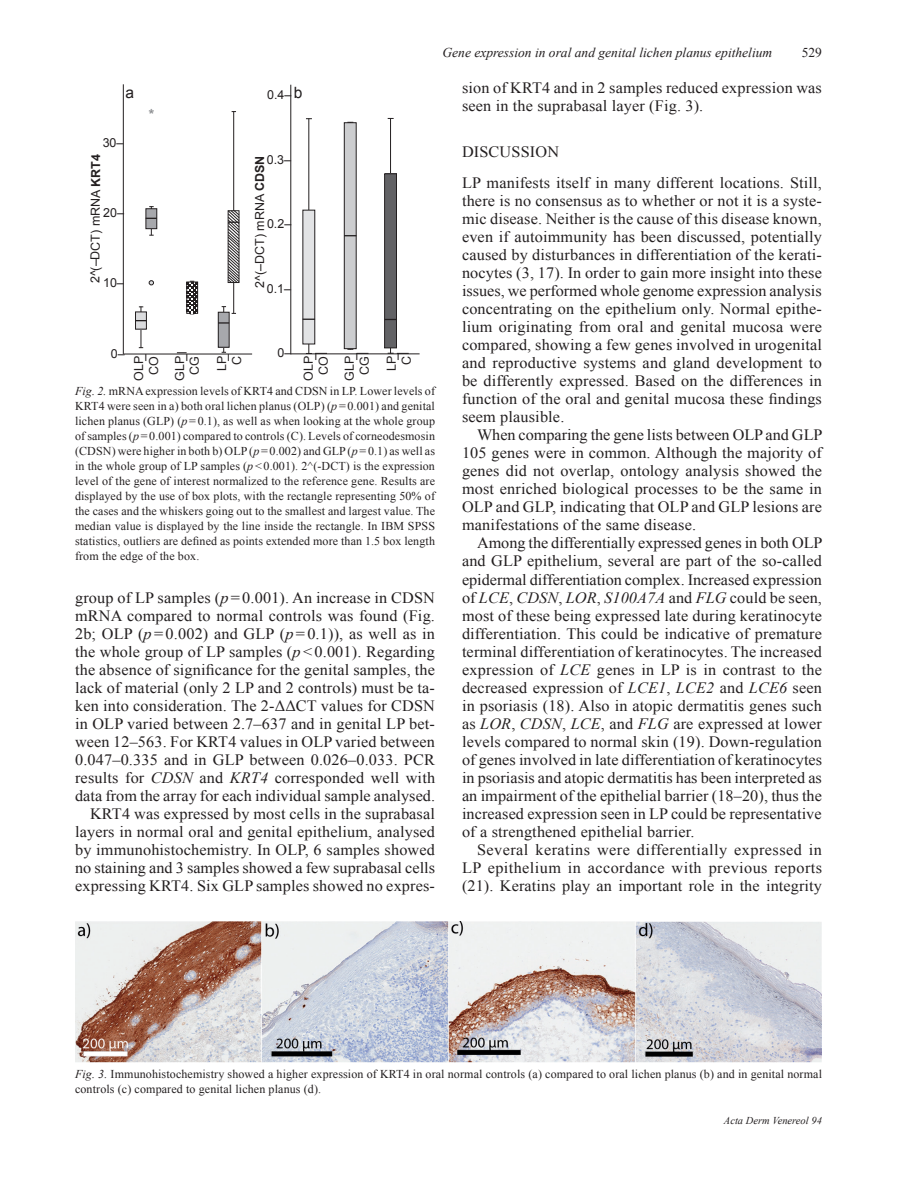
<style>
.page{position:relative;width:897px;height:1196px;background:#fff}
.page>*{position:absolute;margin:0;border:0;box-sizing:border-box;transform-origin:0 0}
.t1{font:15.75px/18px "Times New Roman";letter-spacing:.01em;color:#231f20;text-align:justify}
.t2{font:15.6px "Arial";color:#231f20}
.t3{font:700 13.95px "Arial";color:#8b8d90}
.t4{font:italic 13.5px "Times New Roman";color:#231f20}
.t5{font:13.5px "Times New Roman";color:#231f20}
.t6{font:12.45px/15px "Arial";color:#231f20;text-align:center}
.t7{font:12px/15px "Times New Roman";letter-spacing:.01em;color:#231f20;text-align:justify}
.t8{font:italic 10.5px "Times New Roman";color:#231f20}
.s1{font-weight:700}
.s2{font-style:italic}
</style>
<div class="page">
<hr style="left:308px;top:118px;width:1px;height:235px;background:#231f20">
<hr style="left:390px;top:118px;width:1px;height:235px;background:#231f20">
<hr style="left:233px;top:111px;width:1px;height:202px;background:#231f20">
<hr style="left:223px;top:306px;width:1px;height:46px;background:#231f20">
<hr style="left:141px;top:306px;width:1px;height:42px;background:#231f20">
<hr style="left:123px;top:84px;width:1px;height:270px;background:#231f20">
<hr style="left:124px;top:353px;width:128px;height:1px;background:#231f20">
<svg style="left:146px;top:206px;width:11px;height:30px"></svg>
<div style="left:135px;top:312px;width:11px;height:17px;background:#dbdcde"></div>
<div style="left:135px;top:311px;width:12px;height:18px;border:1px solid #231f20"></div>
<svg style="left:135px;top:320px;width:12px;height:1px"></svg>
<svg style="left:149px;top:280px;width:5px;height:5px"></svg>
<svg style="left:186px;top:281px;width:12px;height:33px"></svg>
<div style="left:218px;top:312px;width:11px;height:35px;background:#a7a8ac"></div>
<div style="left:218px;top:312px;width:11px;height:35px;border:1px solid #231f20"></div>
<hr style="left:290px;top:85px;width:1px;height:269px;background:#231f20">
<hr style="left:291px;top:353px;width:128px;height:1px;background:#231f20">
<div style="left:303px;top:210px;width:12px;height:134px;background:#e2e3e5"></div>
<div style="left:302px;top:209px;width:13px;height:135px;border:1px solid #231f20"></div>
<svg style="left:302px;top:318px;width:13px;height:2px"></svg>
<div style="left:344px;top:123px;width:12px;height:225px;background:#cccdcf"></div>
<div style="left:344px;top:122px;width:12px;height:227px;border:1px solid #231f20"></div>
<svg style="left:344px;top:235px;width:12px;height:1px"></svg>
<svg style="left:347px;top:349px;width:21px;height:5px"></svg>
<div style="left:384px;top:174px;width:12px;height:174px;background:#626265"></div>
<div style="left:384px;top:173px;width:13px;height:175px;border:1px solid #231f20"></div>
<svg style="left:384px;top:319px;width:13px;height:1px"></svg>
<svg style="left:387px;top:352px;width:21px;height:2px"></svg>
<svg style="left:227px;top:209px;width:13px;height:75px"></svg>
<img style="left:75px;top:921px;width:746px;height:140px">
<p class="t4" style="left:442px;top:43px;width:331px">Gene expression in oral and genital lichen planus epithelium</p>
<p class="t5" style="left:801px;top:43px;width:22px">529</p>
<p class="t2" style="left:125px;top:82px;width:10px">a</p>
<p class="t2" style="left:293px;top:82px;width:10px">b</p>
<p class="t6" style="left:267px;top:88px;width:26px">0.4–</p>
<p class="t6" style="left:103px;top:136px;width:22px">30–</p>
<p class="t3" style="left:149px;top:105px;width:7px">*</p>
<p class="t6" style="left:88px;top:283px;width:130px;rotate:-90deg">2^(–DCT) mRNA <span class="s1">KRT4</span></p>
<p class="t6" style="left:252px;top:288px;width:133px;rotate:-90deg">2^(–DCT) mRNA <span class="s1">CDSN</span></p>
<p class="t6" style="left:267px;top:152px;width:26px">0.3–</p>
<p class="t6" style="left:103px;top:205px;width:22px">20–</p>
<p class="t6" style="left:267px;top:216px;width:26px">0.2–</p>
<p class="t6" style="left:103px;top:275px;width:22px">10–</p>
<p class="t6" style="left:267px;top:281px;width:26px">0.1–</p>
<p class="t6" style="left:111px;top:346px;width:15px">0–</p>
<p class="t6" style="left:277px;top:345px;width:15px">0–</p>
<p class="t6" style="left:131px;top:380px;width:26px;rotate:-90deg">OLP<br>CO</p>
<p class="t6" style="left:172px;top:381px;width:26px;rotate:-90deg">GLP<br>CG</p>
<p class="t6" style="left:214px;top:371px;width:17px;rotate:-90deg">LP<br>C</p>
<p class="t6" style="left:307px;top:360px;width:8px;rotate:-90deg">–</p>
<p class="t6" style="left:348px;top:360px;width:8px;rotate:-90deg">–</p>
<p class="t6" style="left:389px;top:360px;width:8px;rotate:-90deg">–</p>
<p class="t6" style="left:137px;top:361px;width:8px;rotate:-90deg">–</p>
<p class="t6" style="left:178px;top:361px;width:8px;rotate:-90deg">–</p>
<p class="t6" style="left:220px;top:361px;width:8px;rotate:-90deg">–</p>
<p class="t6" style="left:301px;top:380px;width:26px;rotate:-90deg">OLP<br>CO</p>
<p class="t6" style="left:342px;top:381px;width:26px;rotate:-90deg">GLP<br>CG</p>
<p class="t6" style="left:384px;top:371px;width:17px;rotate:-90deg">LP<br>C</p>
<p class="t7" style="left:75px;top:383px;width:361px"><span class="s2">Fig. 2.</span> mRNA expression levels of KRT4 and CDSN in LP. Lower levels of KRT4 were seen in a) both oral lichen planus (OLP) (<span class="s2">p</span> = 0.001) and genital lichen planus (GLP) (<span class="s2">p</span> = 0.1), as well as when looking at the whole group of samples (<span class="s2">p</span> = 0.001) compared to controls (C). Levels of corneodesmosin (CDSN) were higher in both b) OLP (<span class="s2">p</span> = 0.002) and GLP (<span class="s2">p</span> = 0.1) as well as in the whole group of LP samples (<span class="s2">p</span> &lt; 0.001). 2^(-DCT) is the expression level of the gene of interest normalized to the reference gene. Results are displayed by the use of box plots, with the rectangle representing 50% of the cases and the whiskers going out to the smallest and largest value. The median value is displayed by the line inside the rectangle. In IBM SPSS statistics, outliers are defined as points extended more than 1.5 box length from the edge of the box.</p>
<p class="t1" style="left:75px;top:588px;width:361px;text-align:right">group of LP samples (<span class="s2">p</span> = 0.001). An increase in CDSN mRNA compared to normal controls was found (Fig.<br>2b; OLP (<span class="s2">p</span> = 0.002) and GLP (<span class="s2">p</span> = 0.1)), as well as in the whole group of LP samples (<span class="s2">p</span> &lt; 0.001). Regarding the absence of significance for the genital samples, the lack of material (only 2 LP and 2 controls) must be ta&shy;ken into consideration. The 2-ΔΔCT values for CDSN in OLP varied between 2.7–637 and in genital LP bet&shy;ween 12–563. For KRT4 values in OLP varied between 0.047–0.335 and in GLP between 0.026–0.033. PCR results for <span class="s2">CDSN</span> and <span class="s2">KRT4</span> corresponded well with data from the array for each individual sample analysed.<br>KRT4 was expressed by most cells in the suprabasal layers in normal oral and genital epithelium, analysed by immunohistochemistry. In OLP, 6 samples showed no staining and 3 samples showed a few suprabasal cells expressing KRT4. Six GLP samples showed no expres-</p>
<p class="t1" style="left:462px;top:79px;width:361px">sion of KRT4 and in 2 samples reduced expression was seen in the suprabasal layer (Fig. 3).</p>
<p class="t1" style="left:462px;top:136px;width:361px;line-height:30.8px">DISCUSSION<br>LP manifests itself in many different locations. Still,</p>
<p class="t1" style="left:462px;top:191px;width:361px">there is no consensus as to whether or not it is a syste&shy;mic disease. Neither is the cause of this disease known, even if autoimmunity has been discussed, potentially caused by disturbances in differentiation of the kerati&shy;nocytes (3, 17). In order to gain more insight into these issues, we performed whole genome expression analysis concentrating on the epithelium only. Normal epithe&shy;lium originating from oral and genital mucosa were compared, showing a few genes involved in urogenital and reproductive systems and gland development to be differently expressed. Based on the differences in function of the oral and genital mucosa these findings seem plausible.</p>
<p class="t1" style="left:462px;top:426px;width:362px;text-indent:15px">When comparing the gene lists between OLP and GLP 105 genes were in common. Although the majority of genes did not overlap, ontology analysis showed the most enriched biological processes to be the same in OLP and GLP, indicating that OLP and GLP lesions are manifestations of the same disease.</p>
<p class="t1" style="left:462px;top:534px;width:362px;text-indent:15px">Among the differentially expressed genes in both OLP and GLP epithelium, several are part of the so-called epidermal differentiation complex. Increased expression of <span class="s2">LCE</span>, <span class="s2">CDSN</span>, <span class="s2">LOR</span>, <span class="s2">S100A7A</span> and <span class="s2">FLG</span> could be seen, most of these being expressed late during keratinocyte differentiation. This could be indicative of premature terminal differentiation of keratinocytes. The increased expression of <span class="s2">LCE</span> genes in LP is in contrast to the decreased expression of <span class="s2">LCE1</span>, <span class="s2">LCE2</span> and <span class="s2">LCE6</span> seen in psoriasis (18). Also in atopic dermatitis genes such as <span class="s2">LOR</span>, <span class="s2">CDSN</span>, <span class="s2">LCE</span>, and <span class="s2">FLG</span> are expressed at lower levels compared to normal skin (19). Down-regulation of genes involved in late differentiation of keratinocytes in psoriasis and atopic dermatitis has been interpreted as an impairment of the epithelial barrier (18–20), thus the increased expression seen in LP could be representative of a strengthened epithelial barrier.</p>
<p class="t1" style="left:462px;top:840px;width:361px;text-indent:15px">Several keratins were differentially expressed in LP epithelium in accordance with previous reports (21). Keratins play an important role in the integrity</p>
<p class="t7" style="left:75px;top:1065px;width:748px"><span class="s2">Fig. 3.</span> Immunohistochemistry showed a higher expression of KRT4 in oral normal controls (a) compared to oral lichen planus (b) and in genital normal controls (c) compared to genital lichen planus (d).</p>
<p class="t8" style="left:723px;top:1112px;width:99px">Acta Derm Venereol 94</p>
</div>
